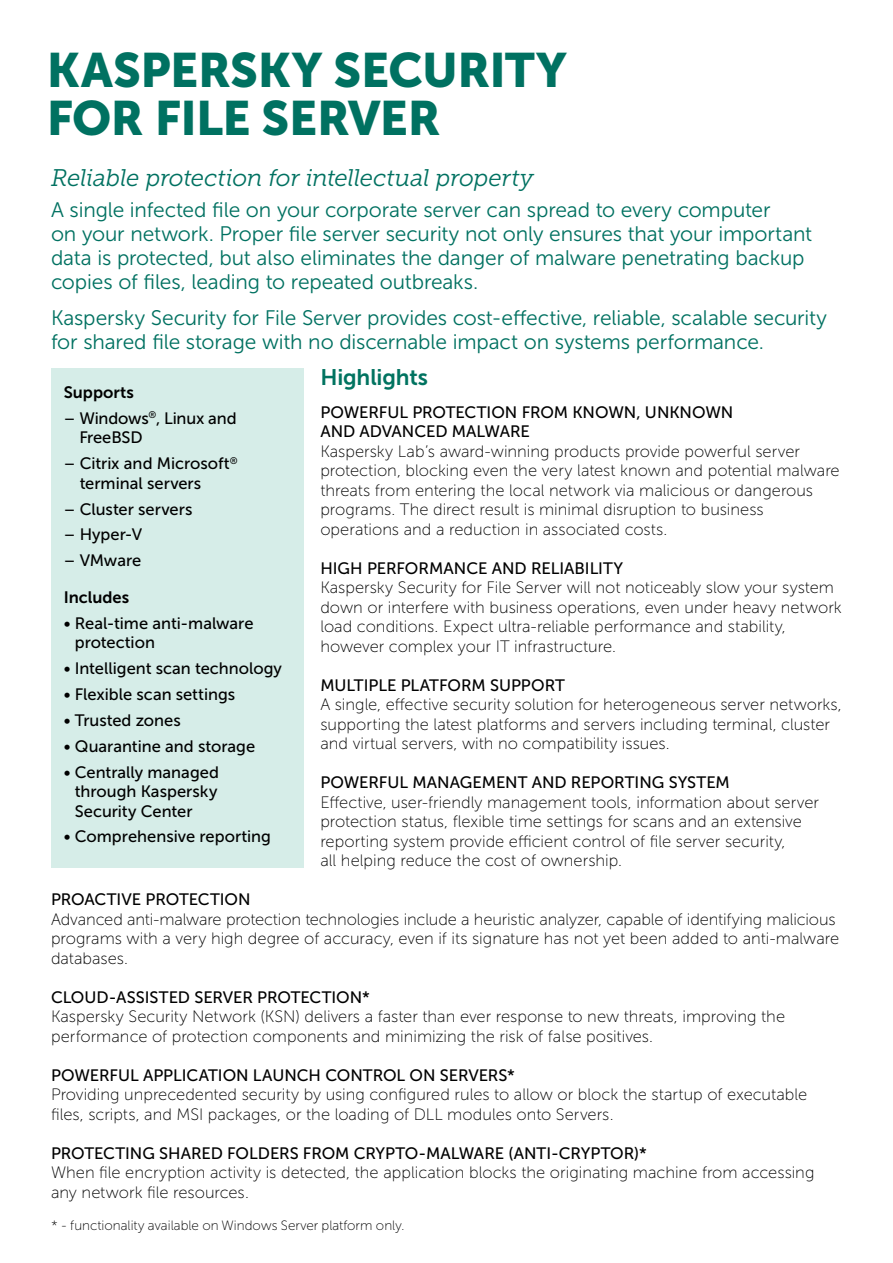
<style>
.page{position:relative;width:893px;height:1263px;background:#fff}
.page>*{position:absolute;margin:0;border:0;box-sizing:border-box;transform-origin:0 0}
.t1{font:48px/48px "Museo Sans 900";letter-spacing:-.01em;color:#007161}
.t2{font:italic 24px "Museo Slab 300";letter-spacing:-.015em;color:#007161}
.t3{font:22.5px "Museo Sans 700";letter-spacing:-.005em;color:#007360}
.t4{font:21px/24px "Museo Sans 300";letter-spacing:-.005em;color:#007161}
.t5{font:16.5px/19.5px "Museo Sans 100";color:#000}
.t6{font:16.5px/19.5px "Museo Sans 500";color:#000}
.t7{font:16.5px "Museo Sans 700";color:#000}
.t8{font:13.5px "Museo Sans Cyrl 100";color:#000}
</style>
<div class="page">
<div style="left:51px;top:368px;width:252px;height:499px;background:#d6ede8"></div>
<h1 class="t1" style="left:47px;top:46px;width:521px">KASPERSKY SECURITY<br>FOR FILE SERVER</h1>
<h2 class="t2" style="left:51px;top:165px;width:484px">Reliable protection for intellectual property</h2>
<p class="t4" style="left:51px;top:197px;width:763px">A single infected file on your corporate server can spread to every computer<br>on your network. Proper file server security not only ensures that your important data is protected, but also eliminates the danger of malware penetrating backup copies of files, leading to repeated outbreaks.</p>
<p class="t4" style="left:51px;top:306px;width:777px">Kaspersky Security for File Server provides cost-effective, reliable, scalable security for shared file storage with no discernable impact on systems performance.</p>
<p class="t7" style="left:64px;top:383px;width:72px">Supports</p>
<p class="t6" style="left:79px;top:408px;width:159px;text-indent:-16px">– Windows<sup>®</sup>, Linux and<br>FreeBSD</p>
<p class="t6" style="left:80px;top:454px;width:159px;text-indent:-16px">– Citrix and Microsoft<sup>® </sup>terminal servers</p>
<p class="t6" style="left:64px;top:499px;width:130px">– Cluster servers</p>
<p class="t6" style="left:64px;top:525px;width:80px">– Hyper-V</p>
<p class="t6" style="left:64px;top:551px;width:79px">– VMware</p>
<p class="t7" style="left:64px;top:588px;width:67px">Includes</p>
<p class="t6" style="left:75px;top:613px;width:180px;text-indent:-11px">• Real-time anti-malware protection</p>
<p class="t6" style="left:64px;top:659px;width:220px">• Intelligent scan technology</p>
<p class="t6" style="left:64px;top:684px;width:173px">• Flexible scan settings</p>
<p class="t6" style="left:64px;top:710px;width:119px">• Trusted zones</p>
<p class="t6" style="left:64px;top:736px;width:193px">• Quarantine and storage</p>
<p class="t6" style="left:75px;top:762px;width:146px;text-align:justify;text-indent:-11px">• Centrally managed through Kaspersky Security Center</p>
<p class="t6" style="left:64px;top:827px;width:209px">• Comprehensive reporting</p>
<h3 class="t3" style="left:320px;top:365px;width:109px">Highlights</h3>
<p class="t6" style="left:320px;top:402px;width:415px">POWERFUL PROTECTION FROM KNOWN, UNKNOWN<br>AND ADVANCED MALWARE</p>
<p class="t5" style="left:320px;top:441px;width:521px">Kaspersky Lab’s award-winning products provide powerful server protection, blocking even the very latest known and potential malware threats from entering the local network via malicious or dangerous programs. The direct result is minimal disruption to business operations and a reduction in associated costs.</p>
<p class="t6" style="left:320px;top:558px;width:304px">HIGH PERFORMANCE AND RELIABILITY</p>
<p class="t5" style="left:320px;top:578px;width:523px">Kaspersky Security for File Server will not noticeably slow your system down or interfere with business operations, even under heavy network load conditions. Expect ultra-reliable performance and stability, however complex your IT infrastructure.</p>
<p class="t6" style="left:320px;top:675px;width:246px">MULTIPLE PLATFORM SUPPORT</p>
<p class="t5" style="left:320px;top:695px;width:523px">A single, effective security solution for heterogeneous server networks, supporting the latest platforms and servers including terminal, cluster and virtual servers, with no compatibility issues.</p>
<p class="t6" style="left:320px;top:773px;width:411px">POWERFUL MANAGEMENT AND REPORTING SYSTEM</p>
<p class="t5" style="left:320px;top:792px;width:500px">Effective, user-friendly management tools, information about server protection status, flexible time settings for scans and an extensive reporting system provide efficient control of file server security,<br>all helping reduce the cost of ownership.</p>
<p class="t6" style="left:51px;top:890px;width:201px">PROACTIVE PROTECTION</p>
<p class="t5" style="left:51px;top:909px;width:790px">Advanced anti-malware protection technologies include a heuristic analyzer, capable of identifying malicious programs with a very high degree of accuracy, even if its signature has not yet been added to anti-malware databases.</p>
<p class="t6" style="left:51px;top:987px;width:320px">CLOUD-ASSISTED SERVER PROTECTION*</p>
<p class="t5" style="left:51px;top:1007px;width:736px">Kaspersky Security Network (KSN) delivers a faster than ever response to new threats, improving the performance of protection components and minimizing the risk of false positives.</p>
<p class="t6" style="left:51px;top:1065px;width:465px">POWERFUL APPLICATION LAUNCH CONTROL ON SERVERS*</p>
<p class="t5" style="left:51px;top:1085px;width:758px">Providing unprecedented security by using configured rules to allow or block the startup of executable files, scripts, and MSI packages, or the loading of DLL modules onto Servers.</p>
<p class="t6" style="left:51px;top:1143px;width:597px">PROTECTING SHARED FOLDERS FROM CRYPTO‑ MALWARE (ANTI‑ CRYPTOR)*</p>
<p class="t5" style="left:51px;top:1163px;width:765px">When file encryption activity is detected, the application blocks the originating machine from accessing any network file resources.</p>
<p class="t8" style="left:51px;top:1218px;width:355px">* - functionality available on Windows Server platform only.</p>
</div>
